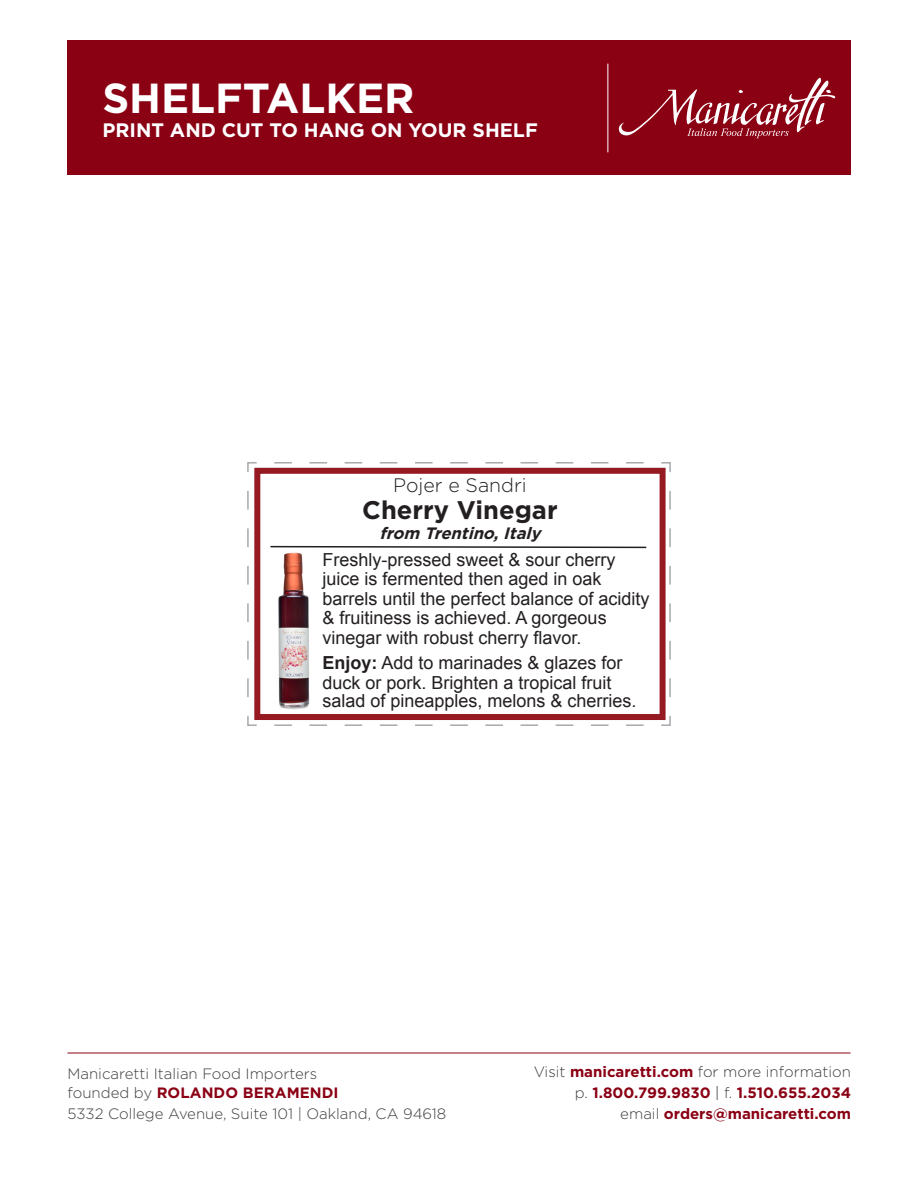
<style>
.page{position:relative;width:918px;height:1188px;background:#fff}
.page>*{position:absolute;margin:0;border:0;box-sizing:border-box;transform-origin:0 0}
.t1{font:700 42px "Gotham HTF";color:#fff}
.t2{font:700 25.5px "Gotham HTF";color:#231f20}
.t3{font:700 19.5px "Gotham HTF";color:#fff}
.t4{font:300 19.5px "Gotham HTF";color:#231f20}
.t5{font:18px/19.5px "Arial";color:#231f20}
.t6{font:italic 700 16.5px "Gotham HTF";color:#231f20}
.t7{font:300 15px/19.5px "Gotham HTF";color:#3e3e3f}
.t8{font:700 15px/21px "Gotham HTF";color:#8b0114;text-align:right}
.s1{font-weight:700}
.s2{font-weight:700;color:#8b0114}
.s3{font-weight:300;color:#3e3e3f}
.s4{font-weight:300;color:#231f20}
</style>
<div class="page">
<div style="left:68px;top:40px;width:783px;height:136px;background:#8b0114"></div>
<hr style="left:608px;top:64px;width:1px;height:88px;background:#fff">
<hr style="left:68px;top:1053px;width:782px;height:1px;background:#8b0114">
<svg style="left:619px;top:78px;width:216px;height:60px"></svg>
<svg style="left:247px;top:462px;width:424px;height:264px"></svg>
<div style="left:254px;top:468px;width:412px;height:252px;border:6px solid #951a21"></div>
<svg style="left:269px;top:545px;width:379px;height:4px"></svg>
<img style="left:271px;top:550px;width:46px;height:162px">
<p class="t1" style="left:102px;top:74px;width:314px">SHELFTALKER</p>
<p class="t3" style="left:102px;top:119px;width:437px">PRINT AND CUT TO HANG ON YOUR SHELF</p>
<p class="t4" style="left:393px;top:475px;width:135px">Pojer e Sandri</p>
<p class="t2" style="left:362px;top:496px;width:197px">Cherry Vinegar</p>
<p class="t6" style="left:380px;top:524px;width:167px">from Trentino,Italy</p>
<p class="t5" style="left:323px;top:550px;width:295px">Freshly-pressed sweet &amp; sour cherry juice is fermented then aged in oak</p>
<p class="t5" style="left:323px;top:589px;width:329px">barrels until the perfect balance of acidity &amp; fruitiness is achieved. A gorgeous</p>
<p class="t5" style="left:323px;top:628px;width:261px">vinegar with robust cherry flavor.</p>
<p class="t5" style="left:323px;top:653px;width:302px"><span class="s1">Enjoy:</span> Add to marinades &amp; glazes for duck or pork. Brighten a tropical fruit</p>
<p class="t5" style="left:323px;top:691px;width:316px">salad of pineapples, melons &amp; cherries.</p>
<p class="t7" style="left:68px;top:1064px;width:273px">Manicaretti Italian Food Importers founded by <span class="s2">ROLANDO BERAMENDI</span></p>
<p class="t7" style="left:68px;top:1104px;width:380px">5332 College Avenue, Suite 101 | Oakland, CA 94618</p>
<p class="t8" style="left:534px;top:1061px;width:319px"><span class="s3">Visit</span> manicaretti.com <span class="s3">for more information p.</span> 1.800.799.9830 <span class="s4">|</span> <span class="s3">f.</span> 1.510.655.2034 <span class="s3">email</span> orders@manicaretti.com</p>
</div>
